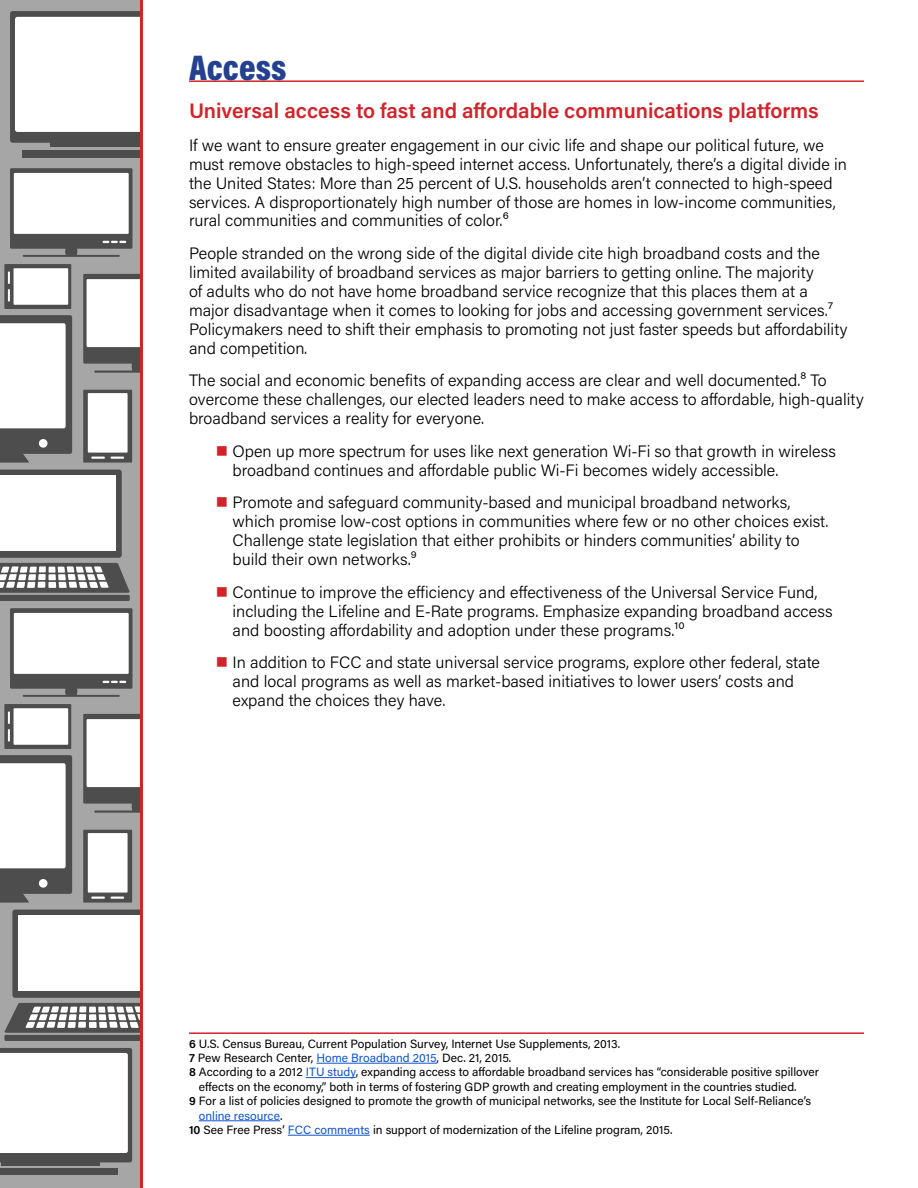
<style>
.page{position:relative;width:918px;height:1188px;background:#fff}
.page>*{position:absolute;margin:0;border:0;box-sizing:border-box;transform-origin:0 0}
.t1{font:900 36px "Acumin Pro Cond";letter-spacing:.005em;color:#25408f}
.t2{font:600 21px "Acumin Pro";color:#d2232a}
.t3{font:300 16.5px/18.9px "Acumin Pro";color:#000}
.t4{font:12px "Acumin Pro";color:#000}
.t5{font:12px "Acumin Pro";color:#15c}
.s1{color:#d2232a}
.s2{font-weight:600}
.s3{color:#15c}
.s4{color:#000}
</style>
<div class="page">
<div style="left:0;top:0;width:142px;height:1188px;background:#a6a6a6"></div>
<hr style="left:94px;top:811px;width:86px;height:2px;background:#4d4d4d">
<svg style="left:83px;top:714px;width:57px;height:97px;background:#c7c7c7"></svg>
<svg style="left:0;top:755px;width:72px;height:148px;background:#c5c5c5"></svg>
<div style="left:39px;top:879px;width:9px;height:9px;background:#fff;border-radius:50%"></div>
<div style="left:12px;top:910px;width:150px;height:88px;background:#4d4d4d;border-radius:3px"></div>
<div style="left:18px;top:915px;width:139px;height:75px;background:#fff"></div>
<svg style="left:4px;top:1003px;width:136px;height:30px;background:#919191"></svg>
<div style="left:4px;top:1035px;width:166px;height:6px;background:#4d4d4d;border-radius:2px"></div>
<svg style="left:0;top:1048px;width:132px;height:114px;background:#e6e6e6"></svg>
<hr style="left:2px;top:1161px;width:98px;height:4px;background:#4d4d4d">
<div style="left:0;top:1169px;width:117px;height:6px;background:#4d4d4d"></div>
<svg style="left:65px;top:689px;width:12px;height:6px"></svg>
<div style="left:10px;top:608px;width:122px;height:81px;background:#4d4d4d"></div>
<div style="left:14px;top:613px;width:115px;height:61px;background:#fff"></div>
<hr style="left:23px;top:695px;width:97px;height:2px;background:#4d4d4d">
<svg style="left:103px;top:681px;width:23px;height:2px"></svg>
<svg style="left:83px;top:830px;width:49px;height:73px;background:#c6c6c6"></svg>
<svg style="left:4px;top:704px;width:67px;height:45px;background:#c6c6c6"></svg>
<hr style="left:94px;top:371px;width:86px;height:2px;background:#4d4d4d">
<svg style="left:83px;top:274px;width:57px;height:97px;background:#c7c7c7"></svg>
<svg style="left:0;top:315px;width:72px;height:148px;background:#c5c5c5"></svg>
<div style="left:39px;top:439px;width:9px;height:9px;background:#fff;border-radius:50%"></div>
<svg style="left:0;top:470px;width:130px;height:131px;background:#c0c0c0"></svg>
<div style="left:10px;top:11px;width:191px;height:132px;background:#4d4d4d;border-radius:3px"></div>
<div style="left:15px;top:17px;width:181px;height:115px;background:#fff;border-radius:2px"></div>
<div style="left:50px;top:141px;width:114px;height:5px;background:#4d4d4d"></div>
<div style="left:22px;top:150px;width:162px;height:8px;background:#4d4d4d"></div>
<svg style="left:65px;top:249px;width:12px;height:6px"></svg>
<div style="left:10px;top:168px;width:122px;height:81px;background:#4d4d4d"></div>
<div style="left:14px;top:173px;width:115px;height:61px;background:#fff"></div>
<hr style="left:23px;top:255px;width:97px;height:2px;background:#4d4d4d">
<svg style="left:103px;top:241px;width:23px;height:2px"></svg>
<svg style="left:83px;top:390px;width:49px;height:73px;background:#c6c6c6"></svg>
<svg style="left:4px;top:264px;width:67px;height:45px;background:#c6c6c6"></svg>
<div style="left:141px;top:0;width:264px;height:1188px;background:#fff"></div>
<hr style="left:140px;top:0;width:3px;height:1188px;background:#d2232a">
<hr style="left:189px;top:80px;width:675px;height:2px;background:#d2232a">
<hr style="left:189px;top:1032px;width:675px;height:2px;background:#d2232a">
<hr style="left:317px;top:1063px;width:120px;height:1px;background:#15c">
<hr style="left:306px;top:1077px;width:50px;height:1px;background:#15c">
<hr style="left:199px;top:1120px;width:81px;height:1px;background:#15c">
<hr style="left:288px;top:1135px;width:82px;height:1px;background:#15c">
<h1 class="t1" style="left:189px;top:45px;width:99px">Access</h1>
<p class="t2" style="left:189px;top:96px;width:631px">Universal access to fast and affordable communications platforms</p>
<p class="t3" style="left:189px;top:135px;width:660px">If we want to ensure greater engagement in our civic life and shape our political future, we must remove obstacles to high-speed internet access. Unfortunately, there’s a digital divide in the United States: More than 25 percent of U.S. households aren’t connected to high-speed services. A disproportionately high number of those are homes in low-income communities, rural communities and communities of color.6</p>
<p class="t3" style="left:189px;top:243px;width:660px">People stranded on the wrong side of the digital divide cite high broadband costs and the limited availability of broadband services as major barriers to getting online. The majority<br>of adults who do not have home broadband service recognize that this places them at a major disadvantage when it comes to looking for jobs and accessing government services.7<br>Policymakers need to shift their emphasis to promoting not just faster speeds but affordability and competition.</p>
<p class="t3" style="left:189px;top:370px;width:676px">The social and economic benefits of expanding access are clear and well documented.8 To overcome these challenges, our elected leaders need to make access to affordable, high-quality broadband services a reality for everyone.</p>
<p class="t3" style="left:233px;top:441px;width:605px;text-indent:-17px"><span class="s1">■</span> Open up more spectrum for uses like next generation Wi-Fi so that growth in wireless broadband continues and affordable public Wi-Fi becomes widely accessible.</p>
<p class="t3" style="left:233px;top:492px;width:597px;text-indent:-17px"><span class="s1">■</span> Promote and safeguard community-based and municipal broadband networks, which promise low-cost options in communities where few or no other choices exist.<br>Challenge state legislation that either prohibits or hinders communities’ ability to build their own networks.9</p>
<p class="t3" style="left:233px;top:582px;width:602px;text-indent:-17px"><span class="s1">■</span> Continue to improve the efficiency and effectiveness of the Universal Service Fund, including the Lifeline and E-Rate programs. Emphasize expanding broadband access and boosting affordability and adoption under these programs.10</p>
<p class="t3" style="left:233px;top:652px;width:589px;text-indent:-17px"><span class="s1">■</span> In addition to FCC and state universal service programs, explore other federal, state and local programs as well as market-based initiatives to lower users’ costs and expand the choices they have.</p>
<p class="t4" style="left:189px;top:1035px;width:433px"><span class="s2">6</span> U.S. Census Bureau, Current Population Survey, Internet Use Supplements, 2013.</p>
<p class="t4" style="left:189px;top:1049px;width:324px"><span class="s2">7</span> Pew Research Center, <span class="s3">Home Broadband 2015</span>, Dec. 21, 2015.</p>
<p class="t4" style="left:189px;top:1064px;width:632px"><span class="s2">8</span> According to a 2012 <span class="s3">ITU study</span>, expanding access to affordable broadband services has “considerable positive spillover</p>
<p class="t4" style="left:199px;top:1078px;width:599px">effects on the economy,” both in terms of fostering GDP growth and creating employment in the countries studied.</p>
<p class="t4" style="left:189px;top:1093px;width:624px"><span class="s2">9</span> For a list of policies designed to promote the growth of municipal networks, see the Institute for Local Self-Reliance’s</p>
<p class="t5" style="left:199px;top:1107px;width:85px">online resource<span class="s4">.</span></p>
<p class="t4" style="left:189px;top:1121px;width:485px"><span class="s2">10</span> See Free Press’ <span class="s3">FCC comments</span> in support of modernization of the Lifeline program, 2015.</p>
</div>
